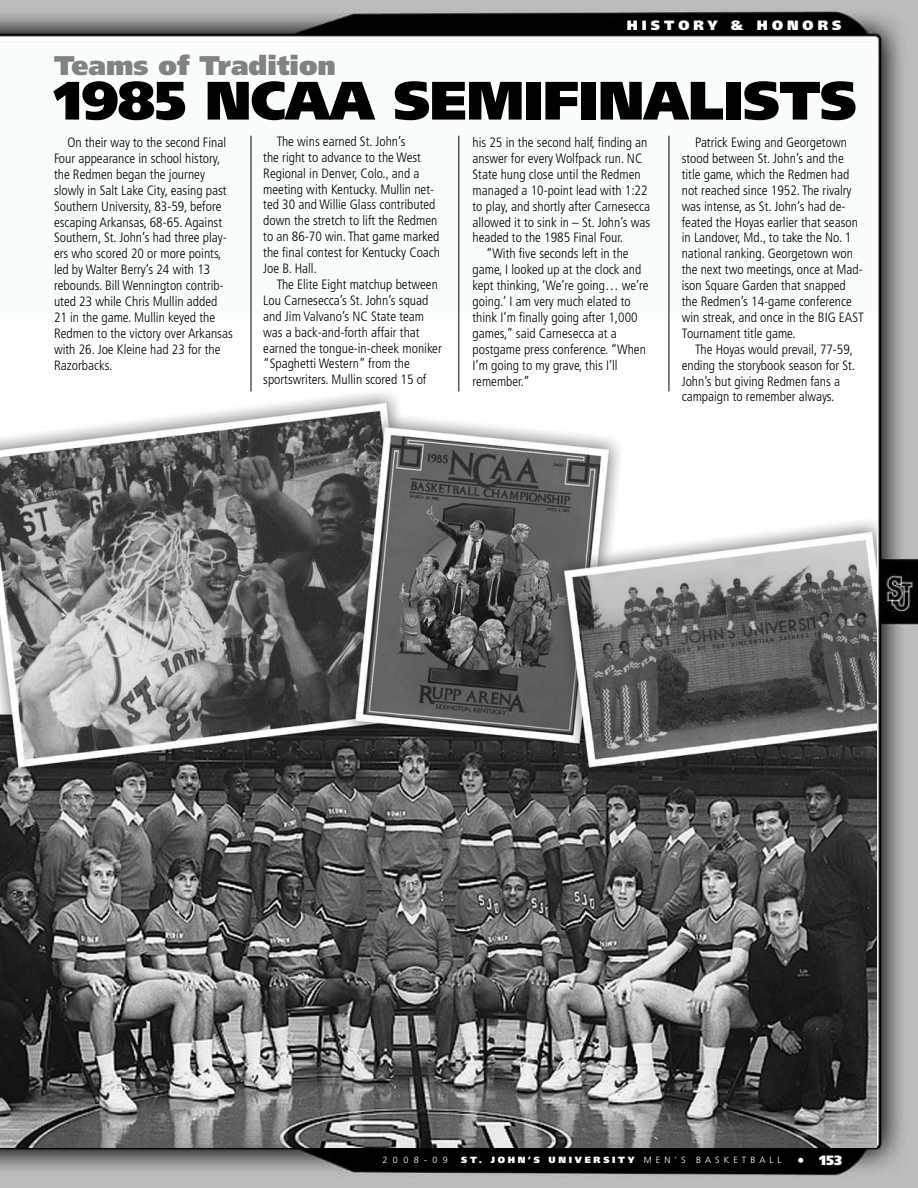
<style>
.page{position:relative;width:918px;height:1188px;background:#fff}
.page>*{position:absolute;margin:0;border:0;box-sizing:border-box;transform-origin:0 0}
.t1{font:900 54px "Frutiger";letter-spacing:-.01em;color:#000}
.t2{font:900 27px "Frutiger";color:#808284}
.t3{font:300 condensed 13.5px/15.9px "Frutiger";color:#000}
.t4{font:900 13.5px "Frutiger";letter-spacing:.3em;color:#fff}
.t5{font:900 9px "Frutiger";letter-spacing:.3em;color:#fff}
.t6{font:300 9px "Frutiger";letter-spacing:.6em;color:#fff}
.s1{font-weight:300}
.s2{font-size:13.5px}
</style>
<div class="page">
<img style="left:0;top:0;width:918px;height:1188px">
<img style="left:0;top:314px;width:876px;height:833px">
<hr style="left:251px;top:136px;width:1px;height:256px;background:#000">
<hr style="left:459px;top:136px;width:1px;height:256px;background:#000">
<hr style="left:669px;top:136px;width:1px;height:256px;background:#000">
<p class="t4" style="left:627px;top:17px;width:78px">HIS TORY</p>
<p class="t4" style="left:731px;top:17px;width:100px">&amp; HONORS</p>
<h2 class="t2" style="left:54px;top:49px;width:284px">TEAMS OF TRADITION</h2>
<h1 class="t1" style="left:54px;top:68px;width:165px">1985 NCAA</h1>
<h1 class="t1" style="left:393px;top:68px;width:458px">SEMIFINALISTS</h1>
<p class="t3" style="left:54px;top:135px;width:180px;text-indent:14px">On their way to the second Final<br>Four appearance in school history, the Redmen began the journey slowly in Salt Lake City, easing past<br>Southern University, 83-59, before escaping Arkansas, 68-65. Against<br>Southern, St. John’s had three play&shy;ers who scored 20 or more points, led by Walter Berry’s 24 with 13 rebounds. Bill Wennington contrib&shy;uted 23 while Chris Mullin added<br>21 in the game. Mullin keyed the<br>Redmen to the victory over Arkansas with 26. Joe Kleine had 23 for the<br>Razorbacks.</p>
<p class="t3" style="left:263px;top:133px;width:178px;text-indent:14px">The wins earned St. John’s<br>the right to advance to the West<br>Regional in Denver, Colo., and a meeting with Kentucky. Mullin net&shy;ted 30 and Willie Glass contributed down the stretch to lift the Redmen to an 86-70 win. That game marked the final contest for Kentucky Coach<br>Joe B. Hall.</p>
<p class="t3" style="left:473px;top:135px;width:176px">his 25 in the second half, finding an</p>
<p class="t3" style="left:473px;top:151px;width:171px">answer for every Wolfpack run. NC</p>
<p class="t3" style="left:473px;top:166px;width:170px">State hung close until the Redmen</p>
<p class="t3" style="left:473px;top:182px;width:177px">managed a 10-point lead with 1:22</p>
<p class="t3" style="left:473px;top:198px;width:179px">to play, and shortly after Carnesecca</p>
<p class="t3" style="left:473px;top:214px;width:179px">allowed it to sink in – St. John’s was</p>
<p class="t3" style="left:473px;top:230px;width:152px">headed to the 1985 Final Four.</p>
<p class="t3" style="left:486px;top:246px;width:144px">“With five seconds left in the</p>
<p class="t3" style="left:473px;top:262px;width:170px">game, I looked up at the clock and</p>
<p class="t3" style="left:473px;top:278px;width:178px">kept thinking, ‘We’re going… we’re</p>
<p class="t3" style="left:473px;top:294px;width:160px">going.’ I am very much elated to</p>
<p class="t3" style="left:473px;top:310px;width:167px">think I’m finally going after 1,000</p>
<p class="t3" style="left:473px;top:325px;width:146px">games,” said Carnesecca at a</p>
<p class="t3" style="left:473px;top:341px;width:175px">postgame press conference. “When</p>
<p class="t3" style="left:473px;top:357px;width:147px">I’m going to my grave, this I’ll</p>
<p class="t3" style="left:472px;top:373px;width:59px">remember.”</p>
<p class="t3" style="left:682px;top:135px;width:184px;text-indent:14px">Patrick Ewing and Georgetown stood between St. John’s and the title game, which the Redmen had not reached since 1952. The rivalry was intense, as St. John’s had de&shy;feated the Hoyas earlier that season in Landover, Md., to take the No. 1 national ranking. Georgetown won the next two meetings, once at Mad&shy;ison Square Garden that snapped the Redmen’s 14-game conference win streak, and once in the BIG EAST<br>Tournament title game.</p>
<p class="t3" style="left:682px;top:341px;width:175px;text-indent:14px">The Hoyas would prevail, 77-59, ending the storybook season for St.<br>John’s but giving Redmen fans a campaign to remember always.</p>
<p class="t3" style="left:263px;top:276px;width:180px;text-indent:14px">The Elite Eight matchup between Lou Carnesecca’s St. John’s squad and Jim Valvano’s NC State team was a back-and-forth affair that earned the tongue-in-cheek moniker “Spaghetti Western” from the sportswriters. Mullin scored 15 of</p>
<p class="t6" style="left:383px;top:1155px;width:67px">2008-09</p>
<p class="t5" style="left:461px;top:1154px;width:382px">ST. JOHN’S UNIVERSITY <span class="s1">M E N ’ S B A S K E T B A L L</span> <span class="s2">• 153</span></p>
</div>
